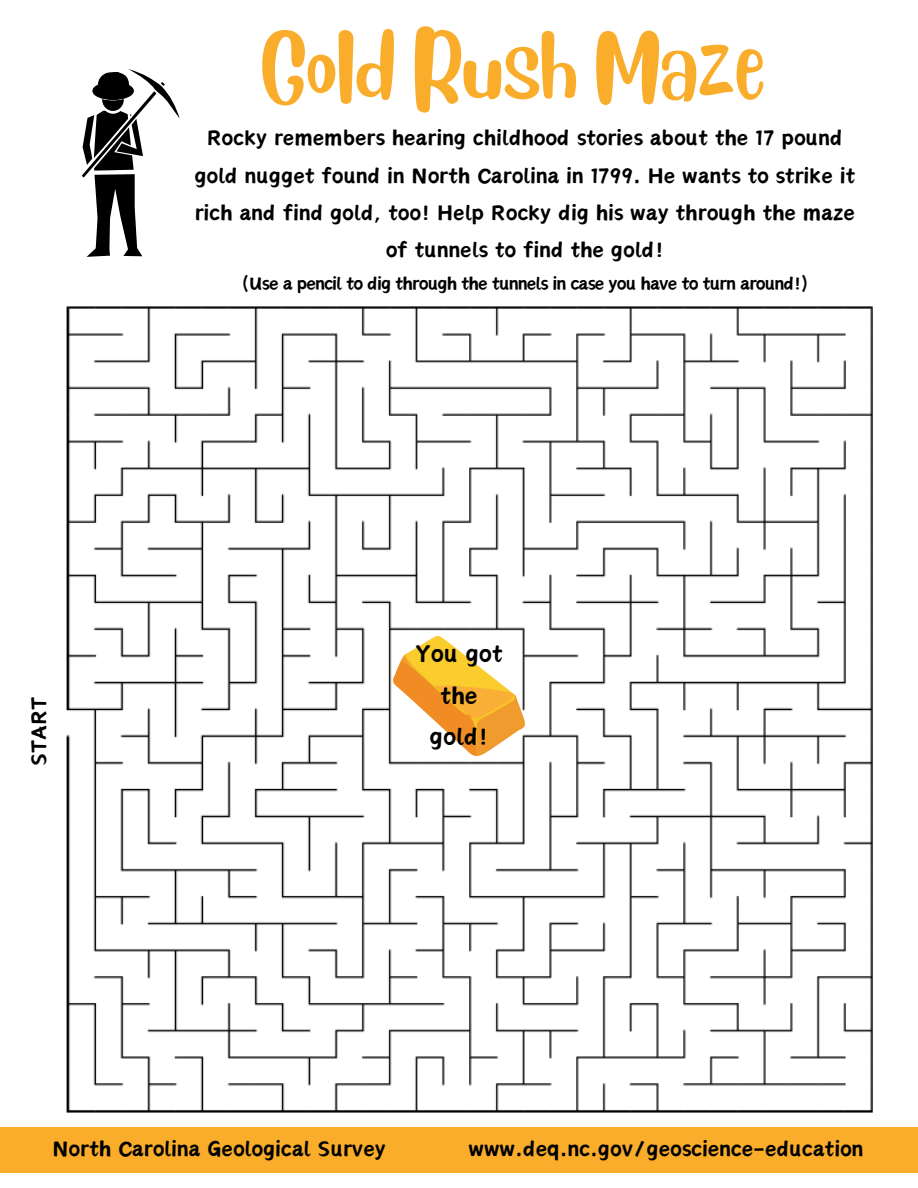
<style>
.page{position:relative;width:918px;height:1188px;background:#fff}
.page>*{position:absolute;margin:0;border:0;box-sizing:border-box;transform-origin:0 0}
.t1{font:66px "Blueberry";color:#faad2a}
.t2{font:30px/41.7px "Canva Sword Like Dream";color:#000;text-align:center}
.t3{font:27px/37.2px "Canva Sword Like Dream";color:#000;text-align:center}
.t4{font:22.5px "Canva Sword Like Dream";letter-spacing:-.035em;color:#000}
</style>
<div class="page">
<img style="left:66px;top:306px;width:807px;height:807px">
<img style="left:393px;top:636px;width:132px;height:120px">
<svg style="left:82px;top:69px;width:98px;height:188px"></svg>
<div style="left:0;top:1127px;width:918px;height:46px;background:#faad2a"></div>
<p class="t3" style="left:21px;top:766px;width:71px;rotate:-90deg">START</p>
<p class="t1" style="left:261px;top:19px;width:506px">Gold Rush Maze</p>
<p class="t3" style="left:194px;top:120px;width:662px">Rocky remembers hearing childhood stories about the 17 pound gold nugget found in North Carolina in 1799. He wants to strike it rich and find gold, too! Help Rocky dig his way through the maze of tunnels to find the gold!</p>
<p class="t4" style="left:242px;top:273px;width:568px">(Use a pencil to dig through the tunnels in case you have to turn around!)</p>
<h3 class="t2" style="left:415px;top:634px;width:89px">You got the gold!</h3>
<p class="t3" style="left:53px;top:1131px;width:335px">North Carolina Geological Survey</p>
<p class="t3" style="left:469px;top:1131px;width:396px">www.deq.nc.gov/geoscience-education</p>
</div>
